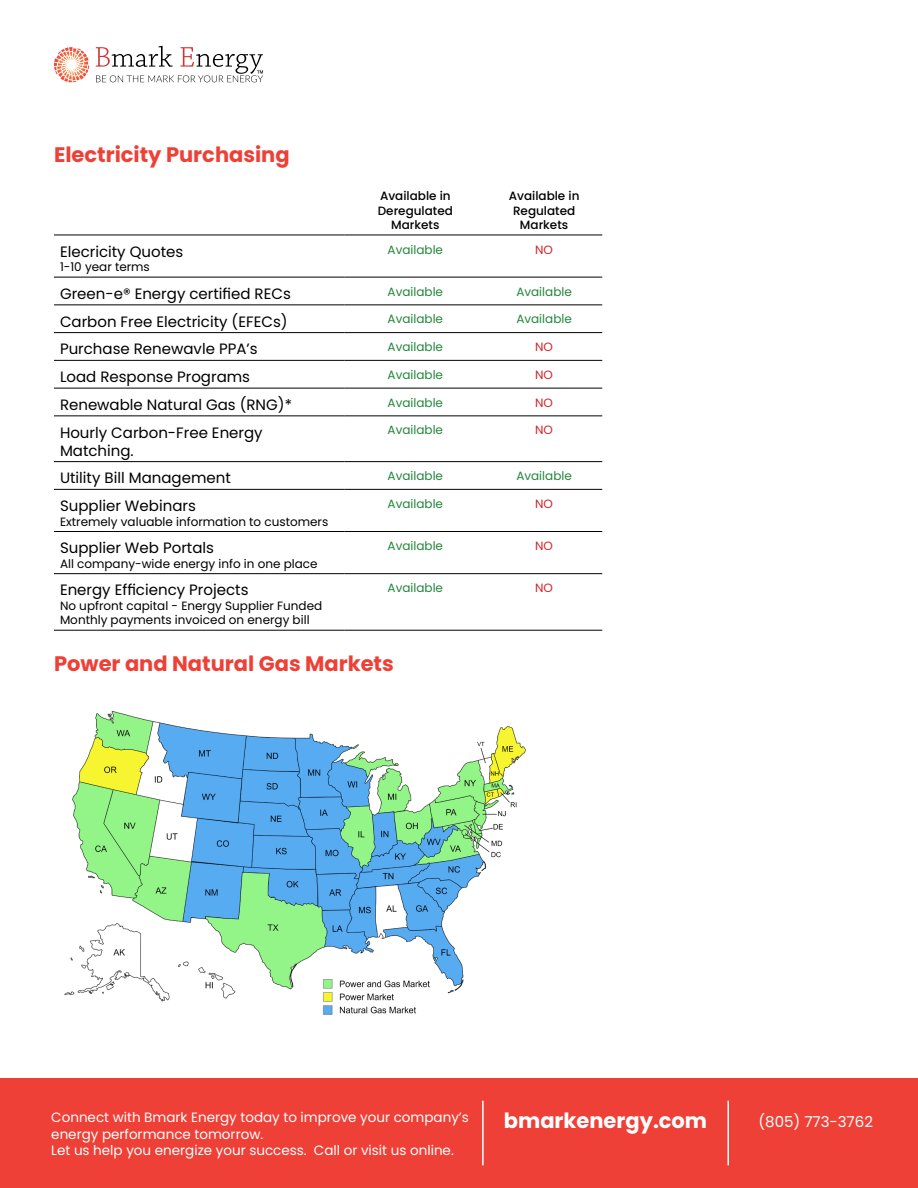
<style>
.page{position:relative;width:918px;height:1188px;background:#fff}
.page>*{position:absolute;margin:0;border:0;box-sizing:border-box;transform-origin:0 0}
.Table{font:700 21px "Poppins";color:#ee4036}
.t1{font:700 21px "Poppins";color:#fff}
.Table-2{font:15px/18px "Poppins";color:#000}
.t2{font:15px "Poppins";color:#fff}
.t3{font:13.5px/16.2px "Poppins";color:#fff}
.Table-3{font:12px "Poppins";color:#000}
.Table-4{font:12px "Poppins";color:#24863b}
.Table-5{font:500 12px "Poppins";color:#000}
.Table-6{font:12px "Poppins";color:#d2232a}
</style>
<div class="page">
<svg style="left:58px;top:47px;width:26px;height:10px"></svg>
<svg style="left:96px;top:46px;width:167px;height:36px"></svg>
<div style="left:0;top:1078px;width:918px;height:110px;background:#ee4036"></div>
<hr style="left:54px;top:235px;width:291px;height:1px;background:#000">
<hr style="left:345px;top:235px;width:141px;height:1px;background:#000">
<hr style="left:486px;top:235px;width:116px;height:1px;background:#000">
<hr style="left:54px;top:277px;width:291px;height:1px;background:#000">
<hr style="left:345px;top:277px;width:141px;height:1px;background:#000">
<hr style="left:486px;top:277px;width:116px;height:1px;background:#000">
<hr style="left:54px;top:304px;width:291px;height:1px;background:#000">
<hr style="left:345px;top:304px;width:141px;height:1px;background:#000">
<hr style="left:486px;top:304px;width:116px;height:1px;background:#000">
<hr style="left:54px;top:332px;width:291px;height:1px;background:#000">
<hr style="left:345px;top:332px;width:141px;height:1px;background:#000">
<hr style="left:486px;top:332px;width:116px;height:1px;background:#000">
<hr style="left:54px;top:360px;width:291px;height:1px;background:#000">
<hr style="left:345px;top:360px;width:141px;height:1px;background:#000">
<hr style="left:486px;top:360px;width:116px;height:1px;background:#000">
<hr style="left:54px;top:388px;width:291px;height:1px;background:#000">
<hr style="left:345px;top:388px;width:141px;height:1px;background:#000">
<hr style="left:486px;top:388px;width:116px;height:1px;background:#000">
<hr style="left:54px;top:415px;width:291px;height:1px;background:#000">
<hr style="left:345px;top:415px;width:141px;height:1px;background:#000">
<hr style="left:486px;top:415px;width:116px;height:1px;background:#000">
<hr style="left:54px;top:461px;width:291px;height:1px;background:#000">
<hr style="left:345px;top:461px;width:141px;height:1px;background:#000">
<hr style="left:486px;top:461px;width:116px;height:1px;background:#000">
<hr style="left:54px;top:489px;width:291px;height:1px;background:#000">
<hr style="left:345px;top:489px;width:141px;height:1px;background:#000">
<hr style="left:486px;top:489px;width:116px;height:1px;background:#000">
<hr style="left:54px;top:531px;width:291px;height:1px;background:#000">
<hr style="left:345px;top:531px;width:141px;height:1px;background:#000">
<hr style="left:486px;top:531px;width:116px;height:1px;background:#000">
<hr style="left:54px;top:573px;width:291px;height:1px;background:#000">
<hr style="left:345px;top:573px;width:141px;height:1px;background:#000">
<hr style="left:486px;top:573px;width:116px;height:1px;background:#000">
<hr style="left:54px;top:630px;width:291px;height:1px;background:#000">
<hr style="left:345px;top:630px;width:141px;height:1px;background:#000">
<hr style="left:486px;top:630px;width:116px;height:1px;background:#000">
<img style="left:64px;top:710px;width:462px;height:305px">
<hr style="left:482px;top:1101px;width:2px;height:64px;background:#fff">
<hr style="left:727px;top:1101px;width:2px;height:64px;background:#fff">
<p class="Table" style="left:54px;top:143px;width:237px">Electricity Purchasing</p>
<p class="Table-2" style="left:60px;top:243px;width:125px">Elecricity Quotes</p>
<p class="Table-3" style="left:60px;top:260px;width:91px">1-10 year terms</p>
<p class="Table-5" style="left:380px;top:189px;width:72px">Available in</p>
<p class="Table-5" style="left:378px;top:203px;width:77px">Deregulated</p>
<p class="Table-5" style="left:391px;top:218px;width:50px">Markets</p>
<p class="Table-5" style="left:509px;top:189px;width:72px">Available in</p>
<p class="Table-5" style="left:513px;top:203px;width:64px">Regulated</p>
<p class="Table-5" style="left:520px;top:218px;width:50px">Markets</p>
<p class="Table-4" style="left:388px;top:242px;width:57px">Available</p>
<p class="Table-6" style="left:535px;top:242px;width:19px">NO</p>
<p class="Table-2" style="left:60px;top:285px;width:232px">Green-e® Energy certified RECs</p>
<p class="Table-4" style="left:388px;top:285px;width:57px">Available</p>
<p class="Table-4" style="left:516px;top:285px;width:57px">Available</p>
<p class="Table-2" style="left:60px;top:312px;width:229px">Carbon Free Electricity (EFECs)</p>
<p class="Table-4" style="left:388px;top:312px;width:57px">Available</p>
<p class="Table-4" style="left:516px;top:312px;width:57px">Available</p>
<p class="Table-2" style="left:60px;top:340px;width:199px">Purchase Renewavle PPA’s</p>
<p class="Table-4" style="left:388px;top:340px;width:57px">Available</p>
<p class="Table-6" style="left:535px;top:340px;width:19px">NO</p>
<p class="Table-2" style="left:60px;top:368px;width:192px">Load Response Programs</p>
<p class="Table-4" style="left:388px;top:368px;width:57px">Available</p>
<p class="Table-6" style="left:535px;top:368px;width:19px">NO</p>
<p class="Table-2" style="left:60px;top:396px;width:233px">Renewable Natural Gas (RNG)*</p>
<p class="Table-4" style="left:388px;top:396px;width:57px">Available</p>
<p class="Table-6" style="left:535px;top:396px;width:19px">NO</p>
<p class="Table-2" style="left:60px;top:423px;width:204px">Hourly Carbon-Free Energy<br>Matching.</p>
<p class="Table-4" style="left:388px;top:423px;width:57px">Available</p>
<p class="Table-6" style="left:535px;top:423px;width:19px">NO</p>
<p class="Table-2" style="left:60px;top:469px;width:172px">Utility Bill Management</p>
<p class="Table-4" style="left:388px;top:469px;width:57px">Available</p>
<p class="Table-4" style="left:516px;top:469px;width:57px">Available</p>
<p class="Table-2" style="left:60px;top:497px;width:137px">Supplier Webinars</p>
<p class="Table-3" style="left:60px;top:514px;width:270px">Extremely valuable information to customers</p>
<p class="Table-4" style="left:388px;top:497px;width:57px">Available</p>
<p class="Table-6" style="left:535px;top:497px;width:19px">NO</p>
<p class="Table-2" style="left:60px;top:539px;width:156px">Supplier Web Portals</p>
<p class="Table-3" style="left:60px;top:557px;width:259px">All company-wide energy info in one place</p>
<p class="Table-2" style="left:60px;top:581px;width:190px">Energy Efficiency Projects</p>
<p class="Table-3" style="left:60px;top:599px;width:264px">No upfront capital - Energy Supplier Funded</p>
<p class="Table-3" style="left:60px;top:613px;width:251px">Monthly payments invoiced on energy bill</p>
<p class="Table-4" style="left:388px;top:539px;width:57px">Available</p>
<p class="Table-6" style="left:535px;top:539px;width:19px">NO</p>
<p class="Table-4" style="left:388px;top:581px;width:57px">Available</p>
<p class="Table-6" style="left:535px;top:581px;width:19px">NO</p>
<p class="Table" style="left:54px;top:651px;width:341px">Power and Natural Gas Markets</p>
<p class="t3" style="left:51px;top:1110px;width:419px">Connect with Bmark Energy today to improve your company’s</p>
<h1 class="t1" style="left:504px;top:1108px;width:205px">bmarkenergy.com</h1>
<p class="t2" style="left:758px;top:1113px;width:116px">(805) 773-3762</p>
<p class="t3" style="left:51px;top:1126px;width:404px">energy performance tomorrow.<br>Let us help you energize your success. Call or visit us online.</p>
</div>
